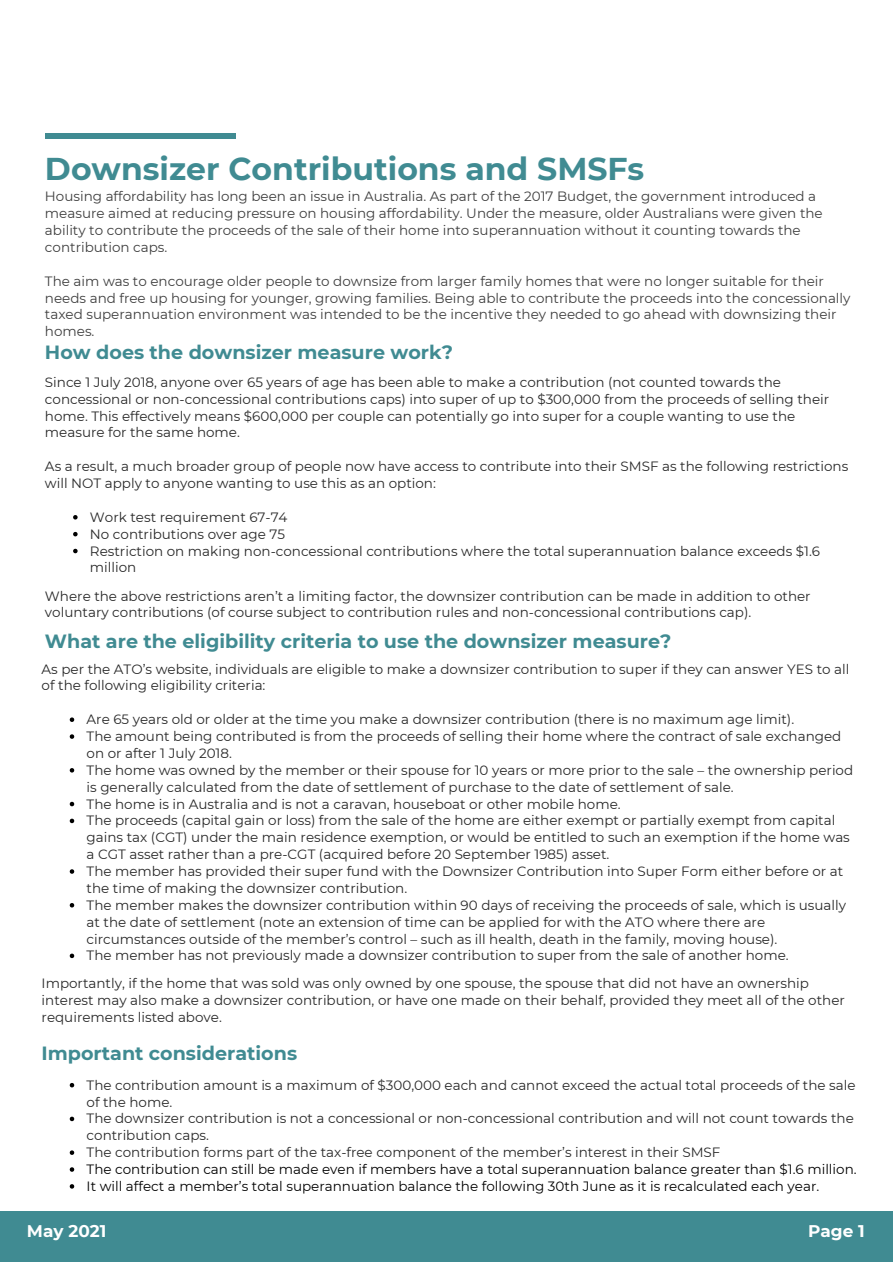
<style>
.page{position:relative;width:893px;height:1262px;background:#fff}
.page>*{position:absolute;margin:0;border:0;box-sizing:border-box;transform-origin:0 0}
.t1{font:700 31.5px "Montserrat";color:#408b92}
.t2{font:700 19.05px "Montserrat";color:#408b92}
.t3{font:700 16.8px "Montserrat";color:#fff}
.t4{font:13.5px/16.8px "Montserrat";color:#282828}
.t5{font:13.5px/16.8px "Montserrat";color:#3e3e3e}
.t6{font:13.5px/16.8px "Montserrat";color:#000}
</style>
<div class="page">
<div style="left:0;top:1211px;width:892px;height:50px;background:#408b92"></div>
<div style="left:45px;top:133px;width:190px;height:5px;background:#408b92"></div>
<svg style="left:73px;top:515px;width:5px;height:4px"></svg>
<svg style="left:73px;top:532px;width:5px;height:4px"></svg>
<svg style="left:73px;top:549px;width:5px;height:4px"></svg>
<svg style="left:70px;top:717px;width:4px;height:5px"></svg>
<svg style="left:70px;top:734px;width:4px;height:5px"></svg>
<svg style="left:70px;top:768px;width:4px;height:4px"></svg>
<svg style="left:70px;top:801px;width:4px;height:5px"></svg>
<svg style="left:70px;top:818px;width:4px;height:5px"></svg>
<svg style="left:70px;top:869px;width:4px;height:4px"></svg>
<svg style="left:70px;top:903px;width:4px;height:4px"></svg>
<svg style="left:70px;top:953px;width:4px;height:5px"></svg>
<svg style="left:70px;top:1083px;width:4px;height:4px"></svg>
<svg style="left:70px;top:1116px;width:4px;height:5px"></svg>
<svg style="left:70px;top:1150px;width:4px;height:4px"></svg>
<svg style="left:70px;top:1167px;width:4px;height:4px"></svg>
<svg style="left:70px;top:1184px;width:4px;height:4px"></svg>
<h1 class="t1" style="left:45px;top:146px;width:601px">Downsizer Contributions and SMSFs</h1>
<p class="t5" style="left:45px;top:188px;width:779px">Housing affordability has long been an issue in Australia. As part of the 2017 Budget, the government introduced a measure aimed at reducing pressure on housing affordability. Under the measure, older Australians were given the ability to contribute the proceeds of the sale of their home into superannuation without it counting towards the contribution caps.</p>
<p class="t5" style="left:45px;top:272px;width:807px">The aim was to encourage older people to downsize from larger family homes that were no longer suitable for their needs and free up housing for younger, growing families. Being able to contribute the proceeds into the concessionally taxed superannuation environment was intended to be the incentive they needed to go ahead with downsizing their homes.</p>
<h2 class="t2" style="left:45px;top:338px;width:409px">How does the downsizer measure work?</h2>
<p class="t4" style="left:45px;top:373px;width:785px">Since 1 July 2018, anyone over 65 years of age has been able to make a contribution (not counted towards the concessional or non-concessional contributions caps) into super of up to $300,000 from the proceeds of selling their home. This effectively means $600,000 per couple can potentially go into super for a couple wanting to use the measure for the same home.</p>
<p class="t4" style="left:45px;top:457px;width:804px">As a result, a much broader group of people now have access to contribute into their SMSF as the following restrictions will NOT apply to anyone wanting to use this as an option:</p>
<p class="t4" style="left:90px;top:508px;width:731px">Work test requirement 67-74<br>No contributions over age 75<br>Restriction on making non-concessional contributions where the total superannuation balance exceeds $1.6 million</p>
<p class="t4" style="left:45px;top:587px;width:767px">Where the above restrictions aren’t a limiting factor, the downsizer contribution can be made in addition to other voluntary contributions (of course subject to contribution rules and non-concessional contributions cap).</p>
<h2 class="t2" style="left:45px;top:627px;width:628px">What are the eligibility criteria to use the downsizer measure?</h2>
<p class="t4" style="left:42px;top:660px;width:809px">As per the ATO’s website, individuals are eligible to make a downsizer contribution to super if they can answer YES to all of the following eligibility criteria:</p>
<p class="t4" style="left:87px;top:710px;width:768px">Are 65 years old or older at the time you make a downsizer contribution (there is no maximum age limit).<br>The amount being contributed is from the proceeds of selling their home where the contract of sale exchanged on or after 1 July 2018.<br>The home was owned by the member or their spouse for 10 years or more prior to the sale – the ownership period is generally calculated from the date of settlement of purchase to the date of settlement of sale.<br>The home is in Australia and is not a caravan, houseboat or other mobile home.<br>The proceeds (capital gain or loss) from the sale of the home are either exempt or partially exempt from capital gains tax (CGT) under the main residence exemption, or would be entitled to such an exemption if the home was a CGT asset rather than a pre-CGT (acquired before 20 September 1985) asset.<br>The member has provided their super fund with the Downsizer Contribution into Super Form either before or at the time of making the downsizer contribution.<br>The member makes the downsizer contribution within 90 days of receiving the proceeds of sale, which is usually at the date of settlement (note an extension of time can be applied for with the ATO where there are circumstances outside of the member’s control – such as ill health, death in the family, moving house).<br>The member has not previously made a downsizer contribution to super from the sale of another home.</p>
<p class="t4" style="left:42px;top:974px;width:804px">Importantly, if the home that was sold was only owned by one spouse, the spouse that did not have an ownership interest may also make a downsizer contribution, or have one made on their behalf, provided they meet all of the other requirements listed above.</p>
<h2 class="t2" style="left:42px;top:1040px;width:257px">Important considerations</h2>
<p class="t4" style="left:87px;top:1076px;width:770px">The contribution amount is a maximum of $300,000 each and cannot exceed the actual total proceeds of the sale of the home.<br>The downsizer contribution is not a concessional or non-concessional contribution and will not count towards the contribution caps.<br>The contribution forms part of the tax-free component of the member’s interest in their SMSF</p>
<p class="t6" style="left:87px;top:1160px;width:771px">The contribution can still be made even if members have a total superannuation balance greater than $1.6 million.<br>It will affect a member’s total superannuation balance the following 30th June as it is recalculated each year.</p>
<p class="t3" style="left:27px;top:1218px;width:81px">May 2021</p>
<p class="t3" style="left:808px;top:1218px;width:58px">Page 1</p>
</div>
